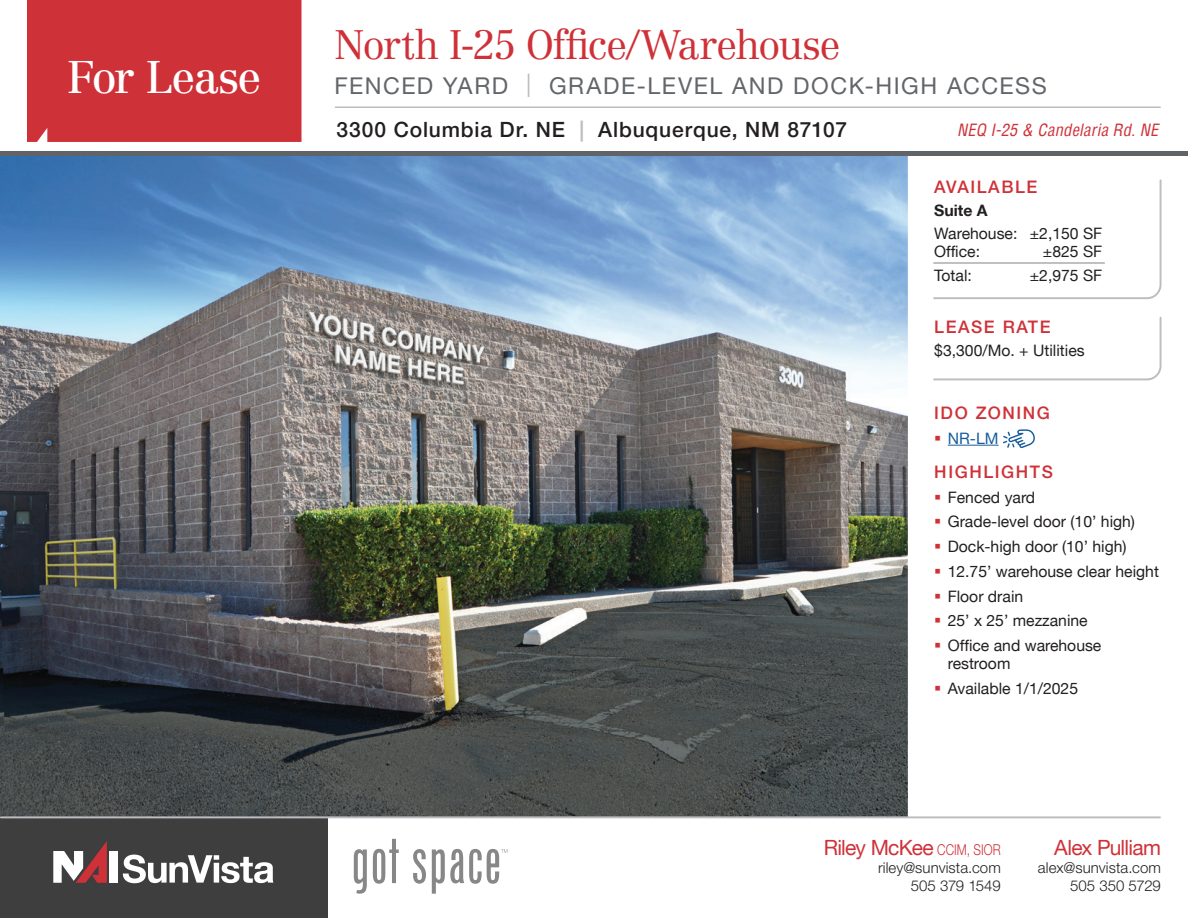
<style>
.page{position:relative;width:1188px;height:918px;background:#fff}
.page>*{position:absolute;margin:0;border:0;box-sizing:border-box;transform-origin:0 0}
.t1{font:45px "Centennial LT Std";letter-spacing:-.04em;color:#fff}
.t2{font:300 40.5px "Centennial LT Std";letter-spacing:-.03em;color:#cf3138}
.t3{font:23.25px "Helvetica Neue LT Std";letter-spacing:.065em;color:#62656a}
.t4{font:500 21px "Helvetica Neue LT";letter-spacing:.04em;color:#231f20}
.t5{font:21px "Helvetica Neue LT";letter-spacing:-.03em;color:#cf3138}
.t6{font:500 17.25px "Helvetica Neue LT";letter-spacing:.09em;color:#cf3138}
.t7{font:italic condensed 16.5px "Helvetica";color:#cf3138}
.t8{font:15.75px/24.8px "Helvetica Neue LT";color:#231f20}
.t9{font:700 15.75px "Helvetica Neue LT";color:#231f20}
.t10{font:15.75px "Helvetica Neue LT";color:#175d9e}
.t11{font:300 15px/18px "Helvetica Neue LT Std";letter-spacing:.005em;color:#231f20;text-align:right}
.s1{color:#bcbdc0}
.s2{font-family:"Helvetica Neue LT Std";font-weight:300;font-size:15px}
</style>
<div class="page">
<img style="left:0;top:156px;width:908px;height:661px">
<hr style="left:948px;top:445px;width:51px;height:1px;background:#175d9e">
<svg style="left:1003px;top:429px;width:32px;height:19px"></svg>
<div style="left:0;top:818px;width:327px;height:100px;background:#3e3e3f"></div>
<div style="left:110px;top:851px;width:8px;height:32px;background:#fff"></div>
<svg style="left:53px;top:841px;width:54px;height:42px"></svg>
<svg style="left:123px;top:855px;width:150px;height:28px"></svg>
<svg style="left:354px;top:839px;width:153px;height:55px"></svg>
<hr style="left:335px;top:106px;width:825px;height:2px;background:#bcbdc0">
<div style="left:27px;top:0;width:275px;height:142px;background:#cf3138"></div>
<div style="left:0;top:151px;width:1188px;height:5px;background:#606469"></div>
<hr style="left:1px;top:816px;width:1159px;height:2px;background:#bcbdc0">
<svg style="left:933px;top:179px;width:229px;height:121px"></svg>
<svg style="left:933px;top:316px;width:229px;height:65px"></svg>
<h1 class="t1" style="left:67px;top:50px;width:197px">For Lease</h1>
<h2 class="t2" style="left:335px;top:21px;width:507px">North I-25 Office/Warehouse</h2>
<h3 class="t3" style="left:335px;top:72px;width:714px">FENCED YARD <span class="s1">|</span> GRADE-LEVEL AND DOCK-HIGH ACCESS</h3>
<h3 class="t4" style="left:336px;top:117px;width:512px">3300 Columbia Dr. NE <span class="s1">|</span> Albuquerque, NM 87107</h3>
<p class="t7" style="left:957px;top:119px;width:207px">NEQ I-25 &amp; Candelaria Rd.NE</p>
<p class="t6" style="left:934px;top:177px;width:105px">AVAILABLE</p>
<p class="t9" style="left:934px;top:201px;width:55px">Suite A</p>
<p class="t8" style="left:934px;top:223px;width:170px;line-height:18.9px">Warehouse: ±2,150 SF<br>Office:</p>
<p class="t8" style="left:1043px;top:239px;width:61px">±825 SF</p>
<p class="t8" style="left:934px;top:262px;width:39px">Total:</p>
<p class="t8" style="left:1030px;top:262px;width:74px">±2,975 SF</p>
<p class="t6" style="left:934px;top:316px;width:118px">LEASE RATE</p>
<p class="t8" style="left:934px;top:338px;width:152px">$3,300/Mo. + Utilities</p>
<p class="t6" style="left:934px;top:403px;width:117px">IDO ZONING</p>
<p class="t10" style="left:948px;top:429px;width:52px">NR-LM</p>
<p class="t6" style="left:934px;top:461px;width:120px">HIGHLIGHTS</p>
<p class="t8" style="left:948px;top:484px;width:213px">Fenced yard<br>Grade-level door (10’ high)<br>Dock-high door (10’ high)<br>12.75’ warehouse clear height<br>Floor drain<br>25’ x 25’ mezzanine<br>Office and warehouse</p>
<p class="t8" style="left:948px;top:651px;width:132px">restroom<br>Available 1/1/2025</p>
<h3 class="t5" style="left:824px;top:835px;width:179px">Riley McKee <span class="s2">CCIM, SIOR</span></h3>
<p class="t11" style="left:878px;top:858px;width:124px">riley@sunvista.com<br>505 379 1549</p>
<h3 class="t5" style="left:1054px;top:835px;width:108px">Alex Pulliam</h3>
<p class="t11" style="left:1038px;top:858px;width:125px">alex@sunvista.com<br>505 350 5729</p>
</div>
